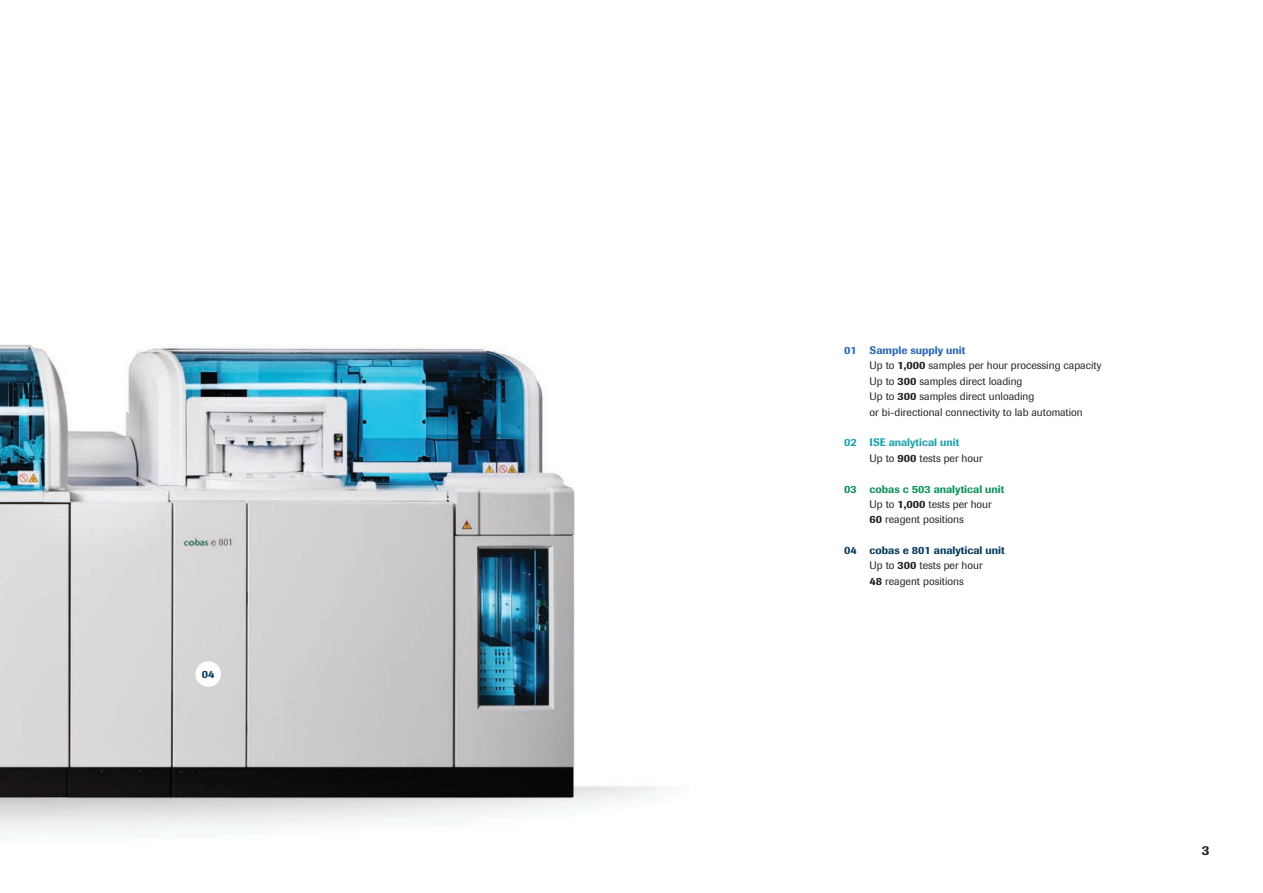
<style>
.page{position:relative;width:1263px;height:893px;background:#fff}
.page>*{position:absolute;margin:0;border:0;box-sizing:border-box;transform-origin:0 0}
.t1{font:500 13.5px "Imago";color:#231f20}
.t2{font:10.8px/15.5px "Imago";color:#231f20}
.t3{font:500 10.8px/15.5px "Imago";color:#1da3ad}
.t4{font:500 10.8px "Imago";color:#053b5b}
.s1{font-weight:500;color:#2a67b2}
.s2{font-weight:500}
.s3{font-weight:400;color:#231f20}
.s4{color:#231f20}
.s5{font-weight:500;color:#0e925c}
.s6{font-weight:500;color:#053b5b}
</style>
<div class="page">
<img style="left:0;top:344px;width:666px;height:487px">
<div style="left:195px;top:661px;width:26px;height:26px;background:#fff;border-radius:50%"></div>
<p class="t4" style="left:202px;top:667px;width:14px">04</p>
<p class="t2" style="left:870px;top:342px;width:233px;text-indent:-26px"><span class="s1">01 Sample supply unit<br></span>Up to <span class="s2">1,000</span> samples per hour processing capacity Up to <span class="s2">300</span> samples direct loading<br>Up to <span class="s2">300</span> samples direct unloading<br>or bi-directional connectivity to lab automation</p>
<p class="t3" style="left:870px;top:435px;width:115px;text-indent:-26px">02 ISE analytical unit<br><span class="s3">Up to</span> <span class="s4">900</span> <span class="s3">tests per hour</span></p>
<p class="t2" style="left:870px;top:481px;width:136px;text-indent:-26px"><span class="s5">03 cobas c 503 analytical unit<br></span>Up to <span class="s2">1,000</span> tests per hour<br><span class="s2">60</span> reagent positions</p>
<p class="t2" style="left:870px;top:542px;width:137px;text-indent:-26px"><span class="s6">04 cobas e 801 analytical unit<br></span>Up to <span class="s2">300</span> tests per hour<br><span class="s2">48</span> reagent positions</p>
<p class="t1" style="left:1202px;top:841px;width:9px">3</p>
</div>
